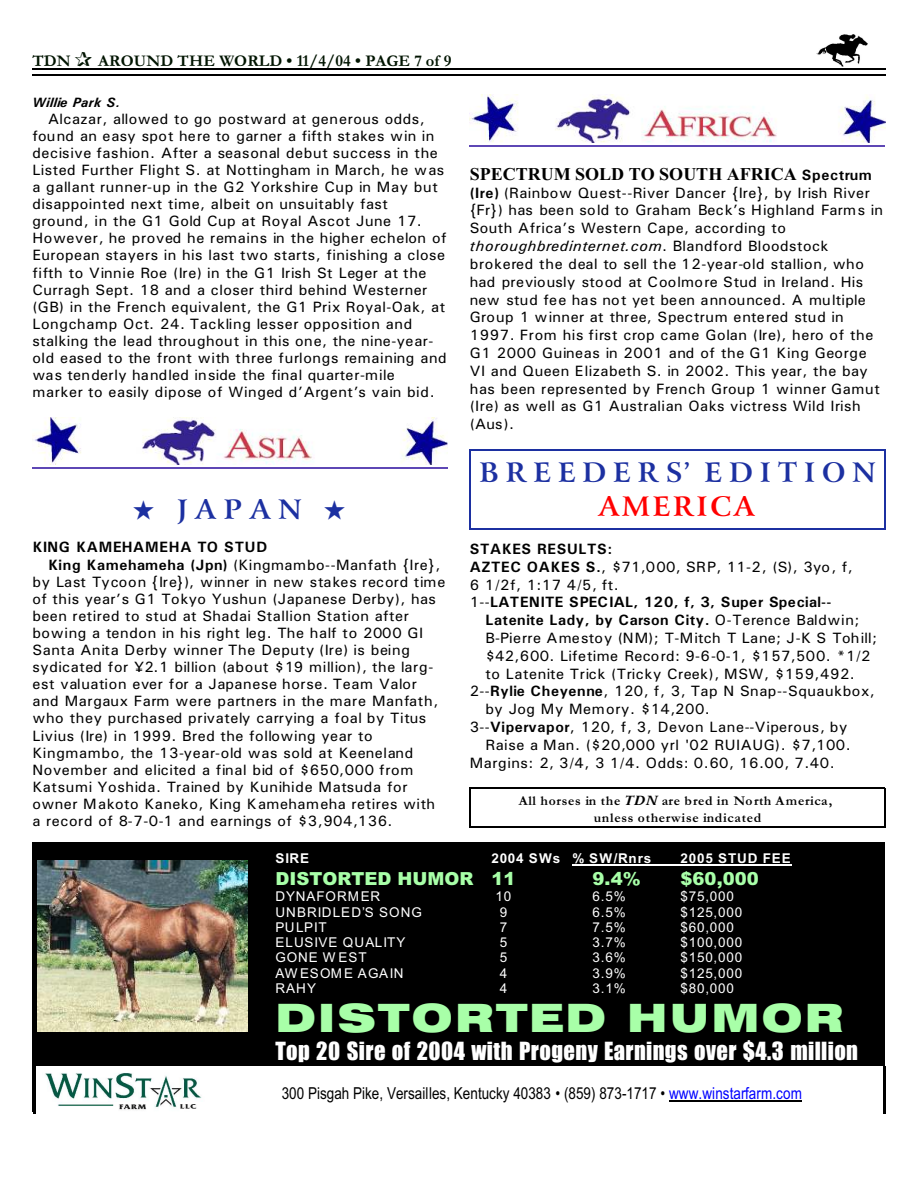
<style>
.page{position:relative;width:918px;height:1188px;background:#fff}
.page>*{position:absolute;margin:0;border:0;box-sizing:border-box;transform-origin:0 0}
.t1{font:39px "Swis 721 Blk Ex BT";letter-spacing:.06em;color:#a8ffa8}
.t2{font:700 27px "Arrus BT";letter-spacing:.255em;color:#1c30a1}
.t3{font:700 27px "Arrus BT";letter-spacing:.095em;color:#f00}
.t4{font:25.5px "Billboard";letter-spacing:.015em;color:#fff}
.t5{font:700 18px "Times New Roman";color:#000}
.t6{font:900 18px "Arial";color:#a8ffa8}
.t7{font:16.5px "Arial Narrow";color:#000}
.t8{font:700 16.5px "Garamond";letter-spacing:.005em;color:#001400}
.t9{font:15px/17.1px "Univers";letter-spacing:.03em;color:#000}
.t10{font:700 15px/17.9px "Univers";letter-spacing:.035em;color:#000}
.t11{font:15px "Univers";letter-spacing:.06em;color:#000}
.t12{font:15px "Univers";letter-spacing:.01em;color:#000}
.t13{font:700 15px "Univers";letter-spacing:.055em;color:#000}
.t14{font:13.5px "Arial";letter-spacing:.065em;color:#fff}
.t15{font:700 13.5px/17px "Garamond";letter-spacing:.055em;color:#000;text-align:center}
.t16{font:700 13.5px "Arial";letter-spacing:.065em;color:#fff}
.t17{font:13.5px "Arial";letter-spacing:.085em;color:#fff}
.t18{font:13.5px "Arial";letter-spacing:.035em;color:#fff}
.t19{font:italic 700 13.5px "Univers";letter-spacing:.035em;color:#000}
.s1{font-weight:700}
.s2{font-family:"Univers";font-size:15px}
.s3{font-style:italic}
.s4{font-weight:400}
.s5{color:#00f}
</style>
<div class="page">
<img style="left:817px;top:35px;width:51px;height:31px">
<hr style="left:32px;top:68px;width:853px;height:1px;background:#000">
<hr style="left:32px;top:75px;width:853px;height:1px;background:#000">
<div style="left:32px;top:842px;width:853px;height:270px;background:#000"></div>
<img style="left:38px;top:861px;width:210px;height:171px">
<hr style="left:572px;top:865px;width:220px;height:1px;background:#fff">
<div style="left:33px;top:1066px;width:853px;height:48px;background:#fff"></div>
<img style="left:45px;top:1073px;width:157px;height:37px">
<hr style="left:669px;top:1100px;width:133px;height:1px;background:#000">
<hr style="left:33px;top:1066px;width:2px;height:47px;background:#000">
<hr style="left:883px;top:1066px;width:3px;height:47px;background:#000">
<img style="left:33px;top:418px;width:415px;height:46px">
<hr style="left:32px;top:467px;width:416px;height:2px;background:#5e47b5">
<img style="left:470px;top:95px;width:415px;height:48px">
<hr style="left:470px;top:146px;width:415px;height:1px;background:#5e47b5">
<hr style="left:470px;top:449px;width:1px;height:81px;background:#1c30a1">
<hr style="left:884px;top:449px;width:1px;height:81px;background:#1c30a1">
<hr style="left:470px;top:449px;width:415px;height:2px;background:#1c30a1">
<hr style="left:470px;top:529px;width:415px;height:1px;background:#1c30a1">
<hr style="left:470px;top:788px;width:1px;height:39px;background:#000">
<hr style="left:884px;top:788px;width:1px;height:39px;background:#000">
<hr style="left:470px;top:788px;width:415px;height:1px;background:#000">
<hr style="left:470px;top:826px;width:415px;height:2px;background:#000">
<p class="t8" style="left:32px;top:55px;width:40px">TDN</p>
<p class="t8" style="left:98px;top:55px;width:355px">AROUND THE WORLD • 11/4/04 • PAGE 7 of 9</p>
<p class="t19" style="left:32px;top:97px;width:89px">Willie Park S.</p>
<p class="t9" style="left:32px;top:111px;width:416px;text-indent:16px">Alcazar, allowed to go postward at generous odds, found an easy spot here to garner a fifth stakes win in decisive fashion. After a seasonal debut success in the Listed Further Flight S. at Nottingham in March, he was a gallant runner-up in the G2 Yorkshire Cup in May but disappointed next time, albeit on unsuitably fast ground, in the G1 Gold Cup at Royal Ascot June 17.<br>However, he proved he remains in the higher echelon of European stayers in his last two starts, finishing a close fifth to Vinnie Roe (Ire) in the G1 Irish St Leger at the Curragh Sept. 18 and a closer third behind Westerner (GB) in the French equivalent, the G1 Prix Royal-Oak, at Longchamp Oct. 24. Tackling lesser opposition and stalking the lead throughout in this one, the nine-year&shy;old eased to the front with three furlongs remaining and was tenderly handled inside the final quarter-mile marker to easily dipose of Winged d’Argent’s vain bid.</p>
<h2 class="t2" style="left:133px;top:499px;width:214px">★ JAPAN ★</h2>
<p class="t13" style="left:32px;top:542px;width:236px">KING KAMEHAMEHA TO STUD</p>
<p class="t9" style="left:48px;top:557px;width:394px"><span class="s1">King Kamehameha (Jpn)</span> (Kingmambo--Manfath {Ire},</p>
<p class="t11" style="left:32px;top:576px;width:414px">by Last Tycoon {Ire}), winner in new stakes record time</p>
<p class="t9" style="left:32px;top:591px;width:405px">of this year’s G1 Tokyo Yushun (Japanese Derby), has</p>
<p class="t9" style="left:32px;top:608px;width:378px">been retired to stud at Shadai Stallion Station after</p>
<p class="t9" style="left:32px;top:626px;width:393px">bowing a tendon in his right leg. The half to 2000 GI</p>
<p class="t9" style="left:32px;top:643px;width:379px">Santa Anita Derby winner The Deputy (Ire) is being</p>
<p class="t9" style="left:32px;top:660px;width:402px">sydicated for ¥2.1 billion (about $19 million), the larg-</p>
<p class="t9" style="left:32px;top:677px;width:386px">est valuation ever for a Japanese horse. Team Valor</p>
<p class="t9" style="left:32px;top:694px;width:407px">and Margaux Farm were partners in the mare Manfath,</p>
<p class="t9" style="left:32px;top:711px;width:395px">who they purchased privately carrying a foal by Titus</p>
<p class="t9" style="left:32px;top:728px;width:342px">Livius (Ire) in 1999. Bred the following year to</p>
<p class="t9" style="left:32px;top:745px;width:382px">Kingmambo, the 13-year-old was sold at Keeneland</p>
<p class="t9" style="left:32px;top:762px;width:383px">November and elicited a final bid of $650,000 from</p>
<p class="t9" style="left:32px;top:779px;width:377px">Katsumi Yoshida. Trained by Kunihide Matsuda for</p>
<p class="t9" style="left:32px;top:797px;width:404px">owner Makoto Kaneko, King Kamehameha retires with</p>
<p class="t9" style="left:32px;top:814px;width:362px">a record of 8-7-0-1 and earnings of $3,904,136.</p>
<p class="t5" style="left:470px;top:168px;width:404px">SPECTRUM SOLD TO SOUTH AFRICA <span class="s2">Spectrum</span></p>
<p class="t9" style="left:470px;top:185px;width:415px;line-height:17.9px"><span class="s1">(Ire)</span> (Rainbow Quest--River Dancer {Ire}, by Irish River {Fr}) has been sold to Graham Beck’s Highland Farms in South Africa’s Western Cape, according to <span class="s3">thoroughbredinternet.com</span>. Blandford Bloodstock brokered the deal to sell the 12-year-old stallion, who had previously stood at Coolmore Stud in Ireland. His new stud fee has not yet been announced. A multiple Group 1 winner at three, Spectrum entered stud in 1997. From his first crop came Golan (Ire), hero of the G1 2000 Guineas in 2001 and of the G1 King George VI and Queen Elizabeth S. in 2002. This year, the bay has been represented by French Group 1 winner Gamut (Ire) as well as G1 Australian Oaks victress Wild Irish (Aus).</p>
<h2 class="t2" style="left:480px;top:462px;width:398px">BREEDERS’ EDITION</h2>
<h2 class="t3" style="left:599px;top:495px;width:157px">AMERICA</h2>
<p class="t10" style="left:470px;top:541px;width:384px">STAKES RESULTS:<br>AZTEC OAKES S.<span class="s4">, $71,000, SRP, 11-2, (S), 3yo, f, 6 1/2f, 1:17 4/5, ft.<br>1--</span>LATENITE SPECIAL, 120, f, 3, Super Special--</p>
<p class="t10" style="left:485px;top:612px;width:376px">Latenite Lady, by Carson City. <span class="s4">O-Terence Baldwin;</span></p>
<p class="t12" style="left:485px;top:633px;width:393px">B-Pierre Amestoy (NM); T-Mitch T Lane; J-K S Tohill;</p>
<p class="t9" style="left:485px;top:648px;width:386px">$42,600. Lifetime Record: 9-6-0-1, $157,500. *1/2</p>
<p class="t9" style="left:485px;top:666px;width:371px">to Latenite Trick (Tricky Creek), MSW, $159,492.</p>
<p class="t9" style="left:470px;top:684px;width:407px">2--<span class="s1">Rylie Cheyenne</span>, 120, f, 3, Tap N Snap--Squaukbox,</p>
<p class="t9" style="left:485px;top:702px;width:226px">by Jog My Memory. $14,200.</p>
<p class="t9" style="left:470px;top:720px;width:379px">3--<span class="s1">Vipervapor</span>, 120, f, 3, Devon Lane--Viperous, by</p>
<p class="t9" style="left:485px;top:737px;width:367px">Raise a Man. ($20,000 yrl '02 RUIAUG). $7,100.</p>
<p class="t9" style="left:470px;top:755px;width:367px">Margins: 2, 3/4, 3 1/4. Odds: 0.60, 16.00, 7.40.</p>
<p class="t15" style="left:519px;top:793px;width:315px">All horses in the <span class="s3">TDN</span> are bred in North America, unless otherwise indicated</p>
<p class="t16" style="left:275px;top:853px;width:35px">SIRE</p>
<p class="t16" style="left:491px;top:853px;width:161px">2004 SWs % SW/Rnrs</p>
<p class="t16" style="left:680px;top:853px;width:112px">2005 STUD FEE</p>
<p class="t6" style="left:275px;top:872px;width:242px">DISTORTED HUMOR 11</p>
<p class="t6" style="left:593px;top:872px;width:50px">9.4%</p>
<p class="t6" style="left:680px;top:872px;width:80px">$60,000</p>
<p class="t14" style="left:275px;top:891px;width:106px">DYNAFORMER</p>
<p class="t14" style="left:496px;top:891px;width:17px">10</p>
<p class="t14" style="left:593px;top:891px;width:35px">6.5%</p>
<p class="t14" style="left:680px;top:891px;width:55px">$75,000</p>
<p class="t14" style="left:275px;top:907px;width:148px">UNBRIDLED’S SONG</p>
<p class="t14" style="left:500px;top:907px;width:9px">9</p>
<p class="t14" style="left:593px;top:907px;width:35px">6.5%</p>
<p class="t14" style="left:680px;top:907px;width:63px">$125,000</p>
<p class="t14" style="left:275px;top:922px;width:53px">PULPIT</p>
<p class="t14" style="left:500px;top:922px;width:9px">7</p>
<p class="t14" style="left:593px;top:922px;width:35px">7.5%</p>
<p class="t14" style="left:680px;top:922px;width:55px">$60,000</p>
<p class="t17" style="left:275px;top:937px;width:132px">ELUSIVE QUALITY</p>
<p class="t14" style="left:500px;top:937px;width:9px">5</p>
<p class="t14" style="left:593px;top:937px;width:35px">3.7%</p>
<p class="t14" style="left:680px;top:937px;width:63px">$100,000</p>
<p class="t14" style="left:275px;top:953px;width:93px">GONE W EST</p>
<p class="t14" style="left:500px;top:953px;width:9px">5</p>
<p class="t14" style="left:593px;top:953px;width:35px">3.6%</p>
<p class="t14" style="left:680px;top:953px;width:63px">$150,000</p>
<p class="t18" style="left:275px;top:968px;width:130px">AW ESOME AGAIN</p>
<p class="t14" style="left:500px;top:968px;width:9px">4</p>
<p class="t14" style="left:593px;top:968px;width:35px">3.9%</p>
<p class="t14" style="left:680px;top:968px;width:63px">$125,000</p>
<p class="t14" style="left:275px;top:983px;width:42px">RAHY</p>
<p class="t14" style="left:500px;top:983px;width:9px">4</p>
<p class="t14" style="left:593px;top:983px;width:35px">3.1%</p>
<p class="t14" style="left:680px;top:983px;width:55px">$80,000</p>
<h1 class="t1" style="left:275px;top:1002px;width:569px">DISTORTED HUMOR</h1>
<h3 class="t4" style="left:275px;top:1037px;width:584px">Top 20 Sire of 2004 with Progeny Earnings over $4.3 million</h3>
<p class="t7" style="left:282px;top:1087px;width:522px">300 Pisgah Pike, Versailles, Kentucky 40383 • (859) 873-1717 • <span class="s5">www.winstarfarm.com</span></p>
</div>
